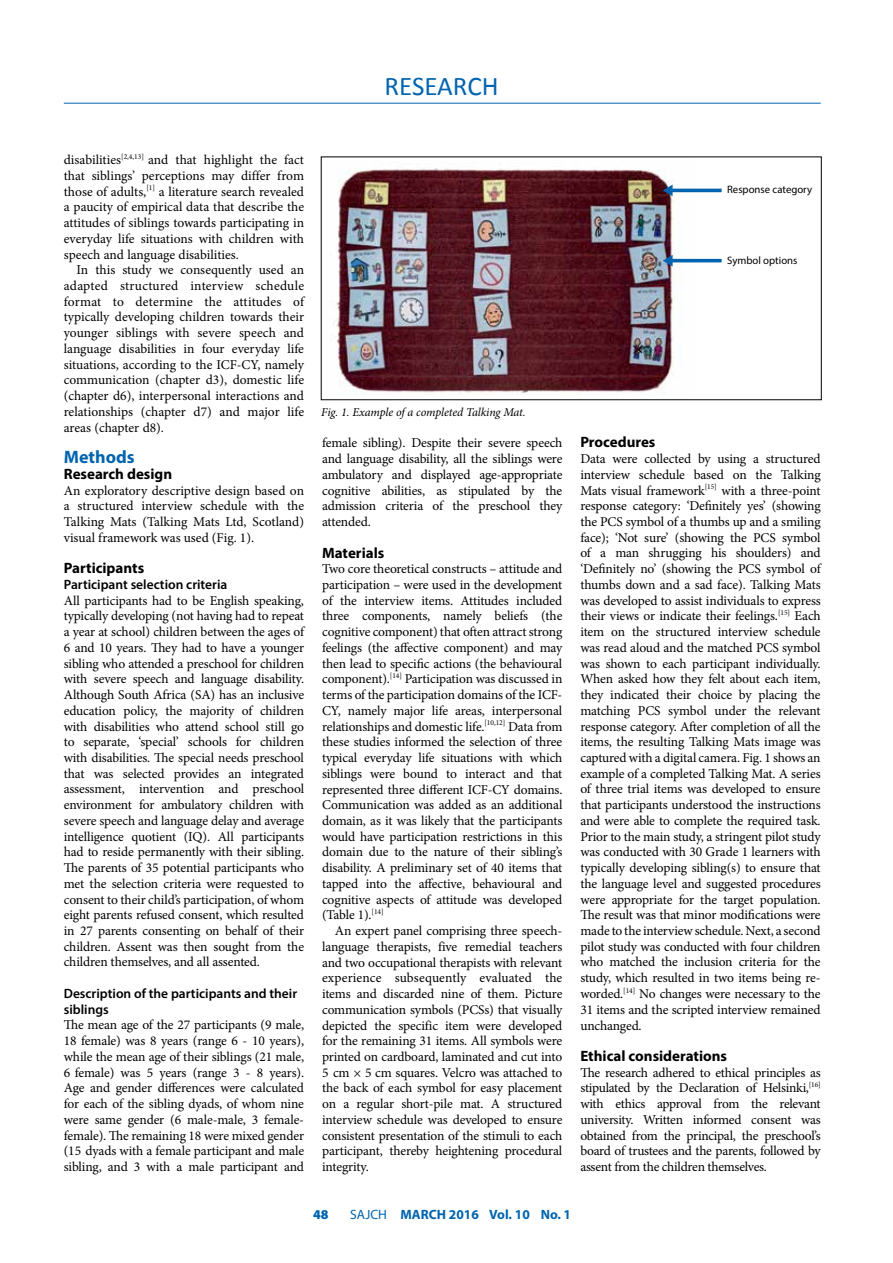
<style>
.page{position:relative;width:893px;height:1263px;background:#fff}
.page>*{position:absolute;margin:0;border:0;box-sizing:border-box;transform-origin:0 0}
.t1{font:27px "Calibri";color:#0064b0}
.t2{font:700 18px "Myriad Pro";color:#0064b0}
.t3{font:700 15px "Myriad Pro";color:#000}
.t4{font:13.5px/15.8px "Minion Pro";letter-spacing:-.01em;color:#000;text-align:justify}
.t5{font:600 13.5px/15.8px "Myriad Pro";color:#000}
.t6{font:700 13.5px "Myriad Pro";color:#0064b0}
.t7{font:900 13.5px "Myriad Pro";color:#0064b0}
.t8{font:italic 12px "Minion Pro";letter-spacing:-.01em;color:#000}
.t9{font:10.8px "Myriad Pro";color:#000}
.s1{font-weight:400}
</style>
<div class="page">
<hr style="left:64px;top:103px;width:757px;height:1px;background:#0064b0">
<img style="left:336px;top:168px;width:359px;height:226px">
<svg style="left:663px;top:185px;width:10px;height:11px"></svg>
<hr style="left:672px;top:189px;width:50px;height:3px;background:#0064b0">
<svg style="left:663px;top:255px;width:10px;height:11px"></svg>
<hr style="left:672px;top:259px;width:50px;height:3px;background:#0064b0">
<h1 class="t1" style="left:384px;top:69px;width:116px">RESEARCH</h1>
<p class="t4" style="left:64px;top:152px;width:242px">disabilities<sup>[2,4,13]</sup> and that highlight the fact that siblings’ perceptions may differ from those of adults,<sup>[1]</sup> a literature search revealed a paucity of empirical data that describe the attitudes of siblings towards participating in everyday life situations with children with speech and language disabilities.</p>
<p class="t4" style="left:64px;top:262px;width:242px;text-indent:13px">In this study we consequently used an adapted structured interview schedule format to determine the attitudes of typically developing children towards their younger siblings with severe speech and language disabilities in four everyday life situations, according to the ICF-CY, namely communication (chapter d3), domestic life (chapter d6), interpersonal interactions and relationships (chapter d7) and major life areas (chapter d8).</p>
<h2 class="t2" style="left:64px;top:445px;width:72px">Methods</h2>
<p class="t3" style="left:64px;top:464px;width:110px">Research design</p>
<p class="t4" style="left:64px;top:482px;width:242px">An exploratory descriptive design based on a structured interview schedule with the Talking Mats (Talking Mats Ltd, Scotland) visual framework was used (Fig. 1).</p>
<p class="t3" style="left:64px;top:558px;width:82px">Participants</p>
<p class="t5" style="left:64px;top:576px;width:165px">Participant selection criteria</p>
<p class="t4" style="left:64px;top:593px;width:242px">All participants had to be English speaking, typically developing (not having had to repeat a year at school) children between the ages of 6 and 10 years. They had to have a younger sibling who attended a preschool for children with severe speech and language disability.<br>Although South Africa (SA) has an inclusive education policy, the majority of children with disabilities who attend school still go to separate, ‘special’ schools for children with disabilities. The special needs preschool that was selected provides an integrated assessment, intervention and preschool environment for ambulatory children with severe speech and language delay and average intelligence quotient (IQ). All participants had to reside permanently with their sibling.<br>The parents of 35 potential participants who met the selection criteria were requested to consent to their child’s participation, of whom eight parents refused consent, which resulted in 27 parents consenting on behalf of their children. Assent was then sought from the children themselves, and all assented.</p>
<p class="t5" style="left:64px;top:985px;width:235px">Description of the participants and their siblings</p>
<p class="t4" style="left:64px;top:1017px;width:242px">The mean age of the 27 participants (9 male, 18 female) was 8 years (range 6 - 10 years), while the mean age of their siblings (21 male, 6 female) was 5 years (range 3 - 8 years).<br>Age and gender differences were calculated for each of the sibling dyads, of whom nine were same gender (6 male-male, 3 female&shy;female). The remaining 18 were mixed gender (15 dyads with a female participant and male sibling, and 3 with a male participant and</p>
<p class="t8" style="left:321px;top:404px;width:206px">Fig. 1. Example of a completed Talking Mat.</p>
<p class="t4" style="left:322px;top:435px;width:242px">female sibling). Despite their severe speech and language disability, all the siblings were ambulatory and displayed age-appropriate cognitive abilities, as stipulated by the admission criteria of the preschool they attended.</p>
<p class="t3" style="left:322px;top:543px;width:64px">Materials</p>
<p class="t4" style="left:322px;top:561px;width:242px">Two core theoretical constructs – attitude and participation – were used in the development of the interview items. Attitudes included three components, namely beliefs (the cognitive component) that often attract strong feelings (the affective component) and may then lead to specific actions (the behavioural component).<sup>[14]</sup> Participation was discussed in terms of the participation domains of the ICF-CY, namely major life areas, interpersonal relationships and domestic life.<sup>[10,12]</sup> Data from these studies informed the selection of three typical everyday life situations with which siblings were bound to interact and that represented three different ICF-CY domains.<br>Communication was added as an additional domain, as it was likely that the participants would have participation restrictions in this domain due to the nature of their sibling’s disability. A preliminary set of 40 items that tapped into the affective, behavioural and cognitive aspects of attitude was developed (Table 1).<sup>[14]</sup></p>
<p class="t4" style="left:322px;top:923px;width:242px;text-indent:13px">An expert panel comprising three speech&shy;language therapists, five remedial teachers and two occupational therapists with relevant experience subsequently evaluated the items and discarded nine of them. Picture communication symbols (PCSs) that visually depicted the specific item were developed for the remaining 31 items. All symbols were printed on cardboard, laminated and cut into 5 cm × 5 cm squares. Velcro was attached to the back of each symbol for easy placement on a regular short-pile mat. A structured interview schedule was developed to ensure consistent presentation of the stimuli to each participant, thereby heightening procedural integrity.</p>
<p class="t9" style="left:727px;top:183px;width:87px">Response category</p>
<p class="t9" style="left:727px;top:254px;width:72px">Symbol options</p>
<p class="t3" style="left:580px;top:432px;width:77px">Procedures</p>
<p class="t4" style="left:580px;top:451px;width:242px">Data were collected by using a structured interview schedule based on the Talking Mats visual framework<sup>[15]</sup> with a three-point response category: ‘Definitely yes’ (showing the PCS symbol of a thumbs up and a smiling face); ‘Not sure’ (showing the PCS symbol of a man shrugging his shoulders) and ‘Definitely no’ (showing the PCS symbol of thumbs down and a sad face). Talking Mats was developed to assist individuals to express their views or indicate their feelings.<sup>[15]</sup> Each item on the structured interview schedule was read aloud and the matched PCS symbol was shown to each participant individually.<br>When asked how they felt about each item, they indicated their choice by placing the matching PCS symbol under the relevant response category. After completion of all the items, the resulting Talking Mats image was captured with a digital camera. Fig. 1 shows an example of a completed Talking Mat. A series of three trial items was developed to ensure that participants understood the instructions and were able to complete the required task.<br>Prior to the main study, a stringent pilot study was conducted with 30 Grade 1 learners with typically developing sibling(s) to ensure that the language level and suggested procedures were appropriate for the target population.<br>The result was that minor modifications were made to the interview schedule. Next, a second pilot study was conducted with four children who matched the inclusion criteria for the study, which resulted in two items being re&shy;worded.<sup>[14]</sup> No changes were necessary to the 31 items and the scripted interview remained unchanged.</p>
<p class="t3" style="left:580px;top:1046px;width:148px">Ethical considerations</p>
<p class="t4" style="left:580px;top:1064px;width:242px">The research adhered to ethical principles as stipulated by the Declaration of Helsinki,<sup>[16] </sup>with ethics approval from the relevant university. Written informed consent was obtained from the principal, the preschool’s board of trustees and the parents, followed by assent from the children themselves.</p>
<p class="t7" style="left:313px;top:1207px;width:17px">48</p>
<p class="t6" style="left:350px;top:1206px;width:222px"><span class="s1">SAJCH</span> MARCH 2016 Vol. 10 No. 1</p>
</div>
